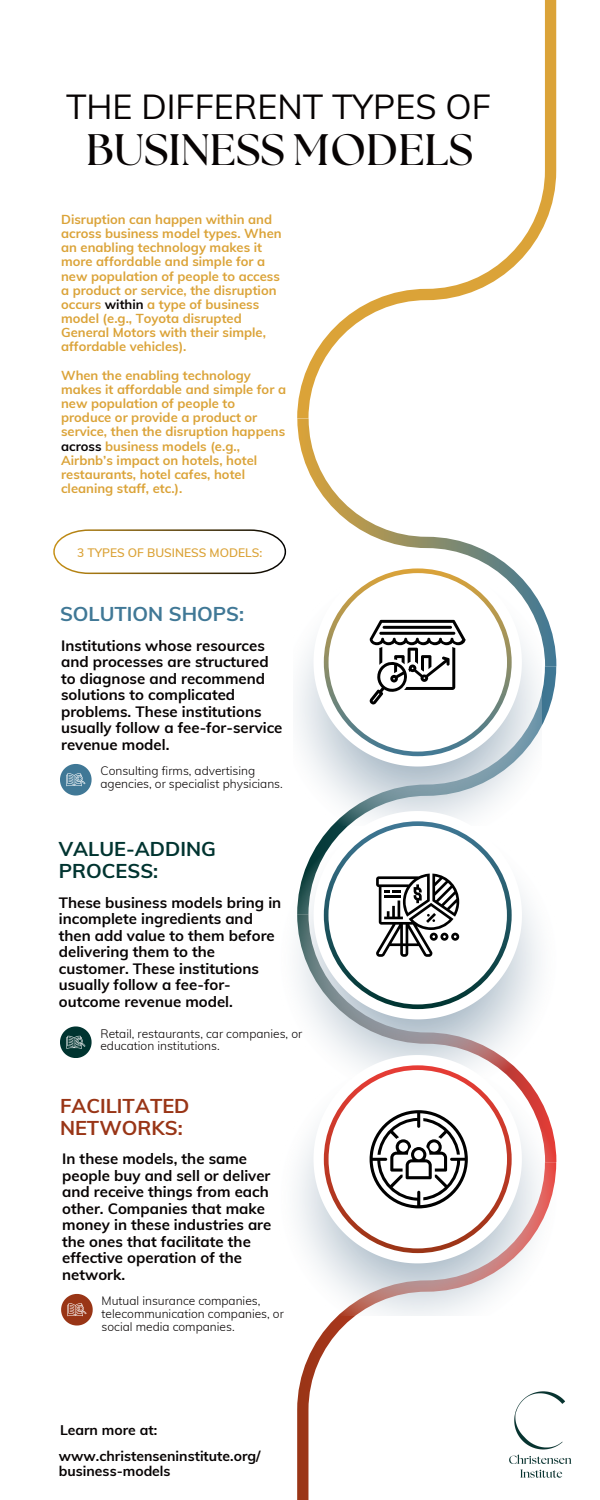
<style>
.page{position:relative;width:600px;height:1500px;background:#fff}
.page>*{position:absolute;margin:0;border:0;box-sizing:border-box;transform-origin:0 0}
.t1{font:700 44px "The Seasons";color:#070303}
.t2{font:34px "Muli";color:#070303}
.t3{font:700 20px/21.8px "Muli";color:#993516}
.t4{font:700 20px/21.8px "Muli";color:#003430}
.t5{font:700 20px "Muli";color:#407896}
.t6{font:700 15px/16.5px "Muli";color:#070303}
.t7{font:700 14px/15px "Muli";color:#070303}
.t8{font:700 13px/14.2px "Muli";color:#dba338}
.t9{font:300 12px/12.8px "Muli";color:#070303}
.t10{font:600 12px "Muli";color:#dba338}
.s1{color:#070303}
</style>
<div class="page">
<svg style="left:297px;top:0;width:259px;height:418px"></svg>
<svg style="left:297px;top:419px;width:259px;height:247px"></svg>
<svg style="left:541px;top:666px;width:15px;height:61px"></svg>
<svg style="left:297px;top:1316px;width:58px;height:184px"></svg>
<img style="left:297px;top:588px;width:244px;height:223px">
<img style="left:297px;top:850px;width:260px;height:466px">
<svg style="left:314px;top:558px;width:208px;height:209px"></svg>
<svg style="left:314px;top:811px;width:208px;height:208px"></svg>
<svg style="left:314px;top:1055px;width:208px;height:208px"></svg>
<svg style="left:324px;top:821px;width:188px;height:188px"></svg>
<svg style="left:324px;top:568px;width:188px;height:188px"></svg>
<svg style="left:324px;top:1065px;width:188px;height:188px"></svg>
<svg style="left:53px;top:529px;width:233px;height:45px"></svg>
<svg style="left:60px;top:764px;width:32px;height:31px"></svg>
<svg style="left:60px;top:1026px;width:32px;height:32px"></svg>
<svg style="left:61px;top:1294px;width:32px;height:31px"></svg>
<img style="left:509px;top:1391px;width:63px;height:87px">
<p class="t2" style="left:66px;top:85px;width:426px">THE DIFFERENT TYPES OF</p>
<h3 class="t1" style="left:86px;top:130px;width:389px">BUSINESS MODELS</h3>
<h3 class="t8" style="left:61px;top:212px;width:222px">Disruption can happen within and across business model types. When an enabling technology makes it more affordable and simple for a new population of people to access a product or service, the disruption occurs <span class="s1">within</span> a type of business model (e.g., Toyota disrupted<br>General Motors with their simple, affordable vehicles).</h3>
<h4 class="t8" style="left:61px;top:368px;width:226px">When the enabling technology makes it affordable and simple for a new population of people to produce or provide a product or service, then the disruption happens <span class="s1">across</span> business models (e.g.,<br>Airbnb’s impact on hotels, hotel restaurants, hotel cafes, hotel cleaning staff, etc.).</h4>
<p class="t10" style="left:77px;top:545px;width:187px">3 TYPES OF BUSINESS MODELS:</p>
<p class="t5" style="left:60px;top:601px;width:186px">SOLUTION SHOPS:</p>
<h2 class="t6" style="left:61px;top:637px;width:223px">Institutions whose resources and processes are structured to diagnose and recommend solutions to complicated problems. These institutions usually follow a fee-for-service revenue model.</h2>
<h1 class="t9" style="left:100px;top:764px;width:184px">Consulting firms, advertising agencies, or specialist physicians.</h1>
<p class="t4" style="left:59px;top:838px;width:159px">VALUE-ADDING<br>PROCESS:</p>
<p class="t6" style="left:59px;top:894px;width:224px">These business models bring in incomplete ingredients and then add value to them before delivering them to the customer. These institutions usually follow a fee-for&shy;outcome revenue model.</p>
<h4 class="t9" style="left:100px;top:1027px;width:203px">Retail, restaurants, car companies, or education institutions.</h4>
<p class="t3" style="left:60px;top:1094px;width:131px">FACILITATED<br>NETWORKS:</p>
<h6 class="t6" style="left:62px;top:1150px;width:211px">In these models, the same people buy and sell or deliver and receive things from each other. Companies that make money in these industries are the ones that facilitate the effective operation of the network.</h6>
<h6 class="t9" style="left:102px;top:1294px;width:184px">Mutual insurance companies, telecommunication companies, or social media companies.</h6>
<p class="t7" style="left:60px;top:1422px;width:99px">Learn more at:</p>
<p class="t7" style="left:59px;top:1448px;width:203px">www.christenseninstitute.org/ business-models</p>
</div>
